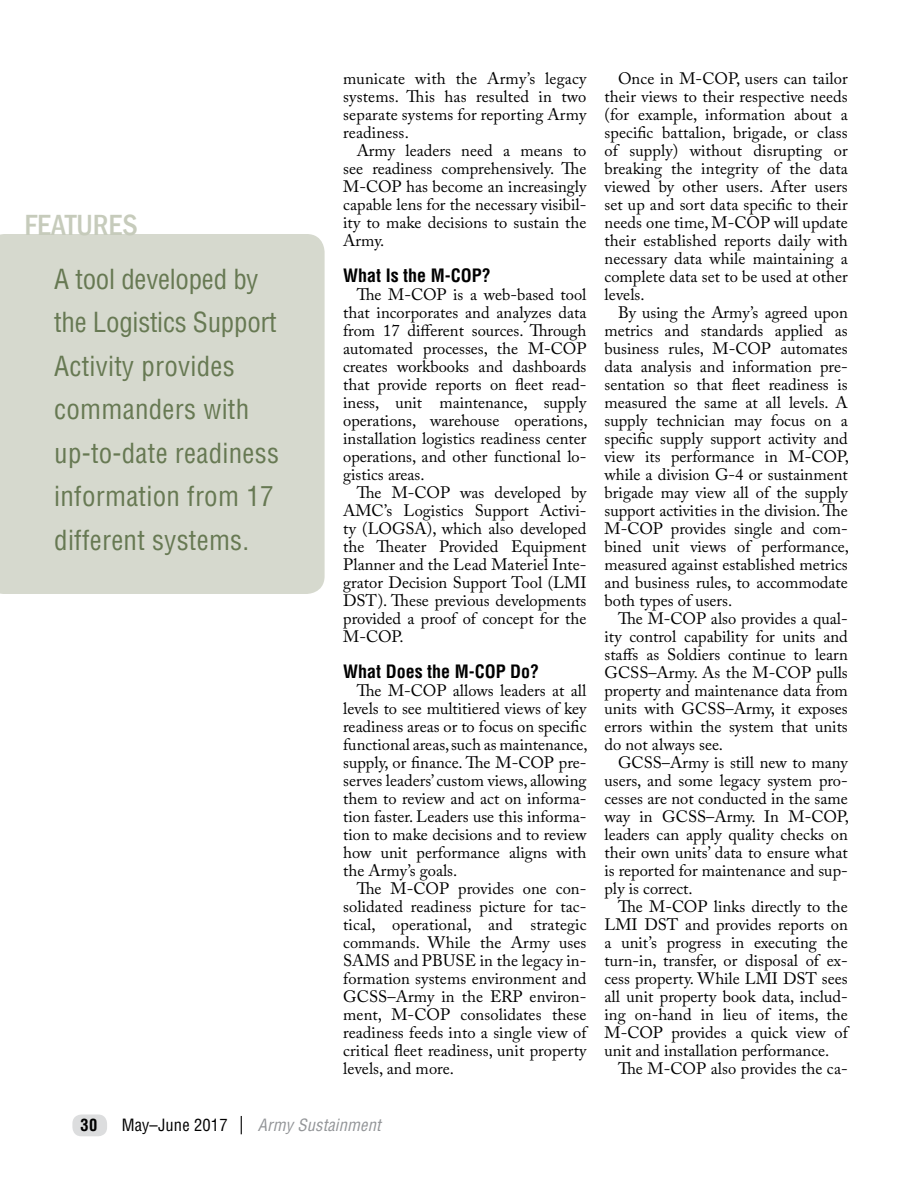
<style>
.page{position:relative;width:918px;height:1188px;background:#fff}
.page>*{position:absolute;margin:0;border:0;box-sizing:border-box;transform-origin:0 0}
.t1{font:500 condensed 30px "Franklin Gothic";color:#c6cbbb}
.t2{font:condensed 27px/43.5px "Helvetica LT Std";letter-spacing:.01em;color:#677953}
.t3{font:700 condensed 18px "Helvetica LT Std";color:#000}
.t4{font:16.5px/18px "Adobe Caslon Pro";color:#000;text-align:justify}
.t5{font:italic condensed 16.5px "Helvetica LT Std";letter-spacing:.01em;color:#939598}
.t6{font:condensed 16.5px "Helvetica LT Std";letter-spacing:.01em;color:#000}
.t7{font:700 condensed 16.5px "Helvetica LT Std";color:#000}
</style>
<div class="page">
<div style="left:0;top:234px;width:325px;height:360px;background:#d6d9ce"></div>
<svg style="left:241px;top:1116px;width:1px;height:18px"></svg>
<div style="left:72px;top:1114px;width:35px;height:22px;background:#dcddde;border-radius:9px"></div>
<h1 class="t1" style="left:24px;top:205px;width:115px">FEATURES</h1>
<h2 class="t2" style="left:54px;top:257px;width:226px">A tool developed by the Logistics Support<br>Activity provides commanders with up-to-date readiness information from 17 different systems.</h2>
<p class="t4" style="left:343px;top:69px;width:245px">municate with the Army’s legacy systems. This has resulted in two separate systems for reporting Army readiness.</p>
<p class="t4" style="left:343px;top:141px;width:245px;text-indent:13px">Army leaders need a means to see readiness comprehensively. The M-COP has become an increasingly capable lens for the necessary visibil&shy;ity to make decisions to sustain the Army.</p>
<p class="t3" style="left:343px;top:264px;width:149px">What Is the M-COP?</p>
<p class="t4" style="left:343px;top:285px;width:246px;text-indent:13px">The M-COP is a web-based tool that incorporates and analyzes data from 17 different sources. Through automated processes, the M-COP creates workbooks and dashboards that provide reports on fleet read&shy;iness, unit maintenance, supply operations, warehouse operations, installation logistics readiness center operations, and other functional lo&shy;gistics areas.</p>
<p class="t4" style="left:343px;top:483px;width:245px;text-indent:13px">The M-COP was developed by AMC’s Logistics Support Activi&shy;ty (LOGSA), which also developed the Theater Provided Equipment Planner and the Lead Materiel Inte&shy;grator Decision Support Tool (LMI DST). These previous developments provided a proof of concept for the M-COP.</p>
<p class="t3" style="left:343px;top:660px;width:198px">What Does the M-COP Do?</p>
<p class="t4" style="left:343px;top:681px;width:246px;text-indent:13px">The M-COP allows leaders at all levels to see multitiered views of key readiness areas or to focus on specific functional areas, such as maintenance, supply, or finance. The M-COP pre&shy;serves leaders’ custom views, allowing them to review and act on informa&shy;tion faster. Leaders use this informa&shy;tion to make decisions and to review how unit performance aligns with the Army’s goals.</p>
<p class="t4" style="left:343px;top:879px;width:245px;text-indent:13px">The M-COP provides one con&shy;solidated readiness picture for tac&shy;tical, operational, and strategic commands. While the Army uses SAMS and PBUSE in the legacy in&shy;formation systems environment and GCSS–Army in the ERP environ&shy;ment, M-COP consolidates these readiness feeds into a single view of critical fleet readiness, unit property levels, and more.</p>
<p class="t4" style="left:605px;top:69px;width:245px;text-indent:13px">Once in M-COP, users can tailor their views to their respective needs (for example, information about a specific battalion, brigade, or class of supply) without disrupting or breaking the integrity of the data viewed by other users. After users set up and sort data specific to their needs one time, M-COP will update their established reports daily with necessary data while maintaining a complete data set to be used at other levels.</p>
<p class="t4" style="left:605px;top:303px;width:246px;text-indent:13px">By using the Army’s agreed upon metrics and standards applied as business rules, M-COP automates data analysis and information pre&shy;sentation so that fleet readiness is measured the same at all levels. A supply technician may focus on a specific supply support activity and view its performance in M-COP, while a division G-4 or sustainment brigade may view all of the supply support activities in the division. The M-COP provides single and com&shy;bined unit views of performance, measured against established metrics and business rules, to accommodate both types of users.</p>
<p class="t4" style="left:605px;top:610px;width:245px;text-indent:13px">The M-COP also provides a qual&shy;ity control capability for units and staffs as Soldiers continue to learn GCSS–Army. As the M-COP pulls property and maintenance data from units with GCSS–Army, it exposes errors within the system that units do not always see.</p>
<p class="t4" style="left:605px;top:754px;width:246px;text-indent:13px">GCSS–Army is still new to many users, and some legacy system pro&shy;cesses are not conducted in the same way in GCSS–Army. In M-COP, leaders can apply quality checks on their own units’ data to ensure what is reported for maintenance and sup&shy;ply is correct.</p>
<p class="t4" style="left:605px;top:898px;width:245px;text-indent:13px">The M-COP links directly to the LMI DST and provides reports on a unit’s progress in executing the turn-in, transfer, or disposal of ex&shy;cess property. While LMI DST sees all unit property book data, includ&shy;ing on-hand in lieu of items, the M-COP provides a quick view of unit and installation performance.</p>
<p class="t4" style="left:618px;top:1060px;width:231px">The M-COP also provides the ca-</p>
<p class="t7" style="left:81px;top:1115px;width:18px">30</p>
<p class="t6" style="left:122px;top:1115px;width:107px">May–June 2017</p>
<p class="t5" style="left:258px;top:1115px;width:125px">Army Sustainment</p>
</div>
